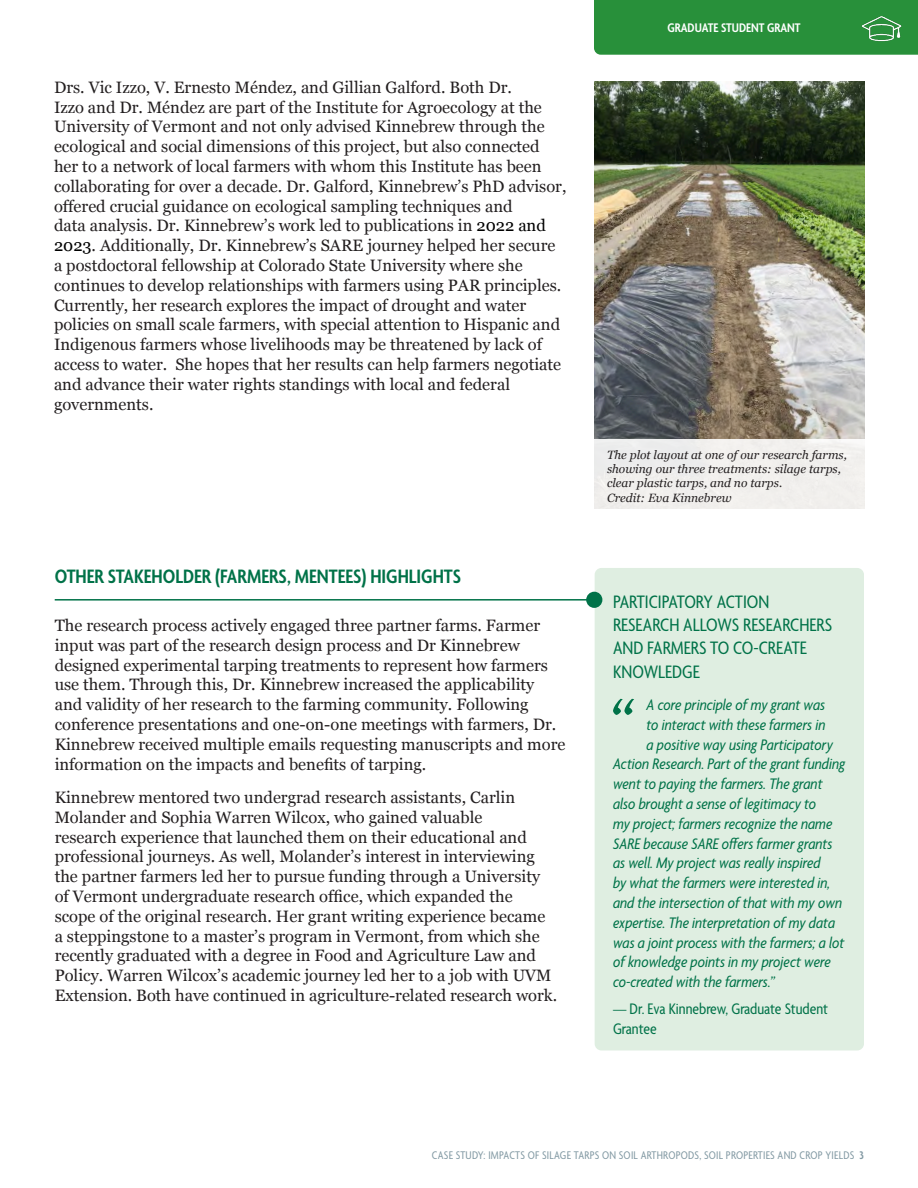
<style>
.page{position:relative;width:918px;height:1188px;background:#fff}
.page>*{position:absolute;margin:0;border:0;box-sizing:border-box;transform-origin:0 0}
.Sidebar_Quote{font:italic condensed 78.6px "Agenda";color:#007248}
.t1{font:600 condensed 21px "Agenda";color:#007248}
.t2{font:condensed 19.5px/23.4px "Agenda";color:#007248}
.t3{font:16.5px/19.8px "Georgia";color:#231f20}
.Sidebar_Quote-2{font:italic condensed 16.5px "Agenda";color:#007248}
.t4{font:condensed 16.5px/19.8px "Agenda";color:#007248}
.t5{font:600 condensed 13.5px "Agenda";color:#fff}
.t6{font:italic 12px/14.4px "Georgia";color:#231f20}
.t7{font:condensed 12px "Agenda";letter-spacing:.02em;color:#839aa4}
.s1{color:#000}
.s2{font-weight:600}
</style>
<div class="page">
<div style="left:594px;top:0;width:324px;height:55px;background:#28903a"></div>
<img style="left:847px;top:0;width:68px;height:55px">
<div style="left:595px;top:568px;width:269px;height:482px;background:#dfeee1;border-radius:7px"></div>
<hr style="left:55px;top:599px;width:545px;height:2px;background:#007248">
<div style="left:586px;top:592px;width:16px;height:16px;background:#007248;border-radius:50%"></div>
<img style="left:594px;top:81px;width:270px;height:359px">
<div style="left:593px;top:440px;width:274px;height:72px;background:#f1efed"></div>
<p class="t3" style="left:54px;top:77px;width:514px">Drs. Vic Izzo, V. Ernesto Méndez, and Gillian Galford. Both Dr.<br>Izzo and Dr. Méndez are part of the Institute for Agroecology at the University of Vermont and not only advised Kinnebrew through the ecological and social dimensions of this project, but also connected her to a network of local farmers with whom this Institute has been collaborating for over a decade. Dr. Galford, Kinnebrew’s PhD advisor, offered crucial guidance on ecological sampling techniques and<br>data analysis. Dr. Kinnebrew’s work led to publications in <span class="s1">2022 and 2023</span>. Additionally, Dr. Kinnebrew’s SARE journey helped her secure a postdoctoral fellowship at Colorado State University where she continues to develop relationships with farmers using PAR principles.<br>Currently, her research explores the impact of drought and water policies on small scale farmers, with special attention to Hispanic and Indigenous farmers whose livelihoods may be threatened by lack of access to water. She hopes that her results can help farmers negotiate and advance their water rights standings with local and federal governments.</p>
<p class="t1" style="left:55px;top:565px;width:408px">OTHER STAKEHOLDER (FARMERS, MENTEES) HIGHLIGHTS</p>
<p class="t3" style="left:55px;top:615px;width:512px">The research process actively engaged three partner farms. Farmer input was part of the research design process and Dr Kinnebrew designed experimental tarping treatments to represent how farmers use them. Through this, Dr. Kinnebrew increased the applicability and validity of her research to the farming community. Following conference presentations and one-on-one meetings with farmers, Dr.<br>Kinnebrew received multiple emails requesting manuscripts and more information on the impacts and benefits of tarping.</p>
<p class="t3" style="left:55px;top:787px;width:504px">Kinnebrew mentored two undergrad research assistants, Carlin Molander and Sophia Warren Wilcox, who gained valuable<br>research experience that launched them on their educational and professional journeys. As well, Molander’s interest in interviewing the partner farmers led her to pursue funding through a University of Vermont undergraduate research office, which expanded the scope of the original research. Her grant writing experience became a steppingstone to a master’s program in Vermont, from which she recently graduated with a degree in Food and Agriculture Law and Policy. Warren Wilcox’s academic journey led her to a job with UVM Extension. Both have continued in agriculture-related research work.</p>
<p class="t5" style="left:667px;top:20px;width:135px">GRADUATE STUDENT GRANT</p>
<p class="t6" style="left:607px;top:447px;width:241px">The plot layout at one of our research farms, showing our three treatments: silage tarps, clear plastic tarps, and no tarps.</p>
<p class="t6" style="left:607px;top:490px;width:126px">Credit: Eva Kinnebrew</p>
<p class="t2" style="left:613px;top:591px;width:221px">PARTICIPATORY ACTION<br>RESEARCH ALLOWS RESEARCHERS<br>AND FARMERS TO CO-CREATE<br>KNOWLEDGE</p>
<p class="Sidebar_Quote" style="left:607px;top:676px;width:26px">“</p>
<p class="Sidebar_Quote-2" style="left:647px;top:695px;width:180px">A core principle of my grant was</p>
<p class="Sidebar_Quote-2" style="left:647px;top:714px;width:180px">to interact with these farmers in</p>
<p class="Sidebar_Quote-2" style="left:647px;top:734px;width:188px">a positive way using Participatory</p>
<p class="Sidebar_Quote-2" style="left:613px;top:754px;width:234px">Action Research. Part of the grant funding</p>
<p class="Sidebar_Quote-2" style="left:613px;top:774px;width:211px">went to paying the farmers. The grant</p>
<p class="Sidebar_Quote-2" style="left:613px;top:794px;width:205px">also brought a sense of legitimacy to</p>
<p class="Sidebar_Quote-2" style="left:613px;top:813px;width:221px">my project; farmers recognize the name</p>
<p class="Sidebar_Quote-2" style="left:613px;top:833px;width:221px">SARE because SARE offers farmer grants</p>
<p class="Sidebar_Quote-2" style="left:613px;top:853px;width:209px">as well. My project was really inspired</p>
<p class="Sidebar_Quote-2" style="left:613px;top:873px;width:219px">by what the farmers were interested in,</p>
<p class="Sidebar_Quote-2" style="left:613px;top:893px;width:231px">and the intersection of that with my own</p>
<p class="Sidebar_Quote-2" style="left:613px;top:912px;width:224px">expertise. The interpretation of my data</p>
<p class="Sidebar_Quote-2" style="left:613px;top:932px;width:233px">was a joint process with the farmers; a lot</p>
<p class="Sidebar_Quote-2" style="left:613px;top:952px;width:219px">of knowledge points in my project were</p>
<p class="Sidebar_Quote-2" style="left:613px;top:972px;width:164px">co-created with the farmers.”</p>
<p class="t4" style="left:613px;top:1000px;width:217px">— Dr. Eva Kinnebrew, Graduate Student<br>Grantee</p>
<p class="t7" style="left:432px;top:1149px;width:434px">CASE STUDY: IMPACTS OF SILAGE TARPS ON SOIL ARTHROPODS, SOIL PROPERTIES AND CROP YIELDS <span class="s2">3</span></p>
</div>
